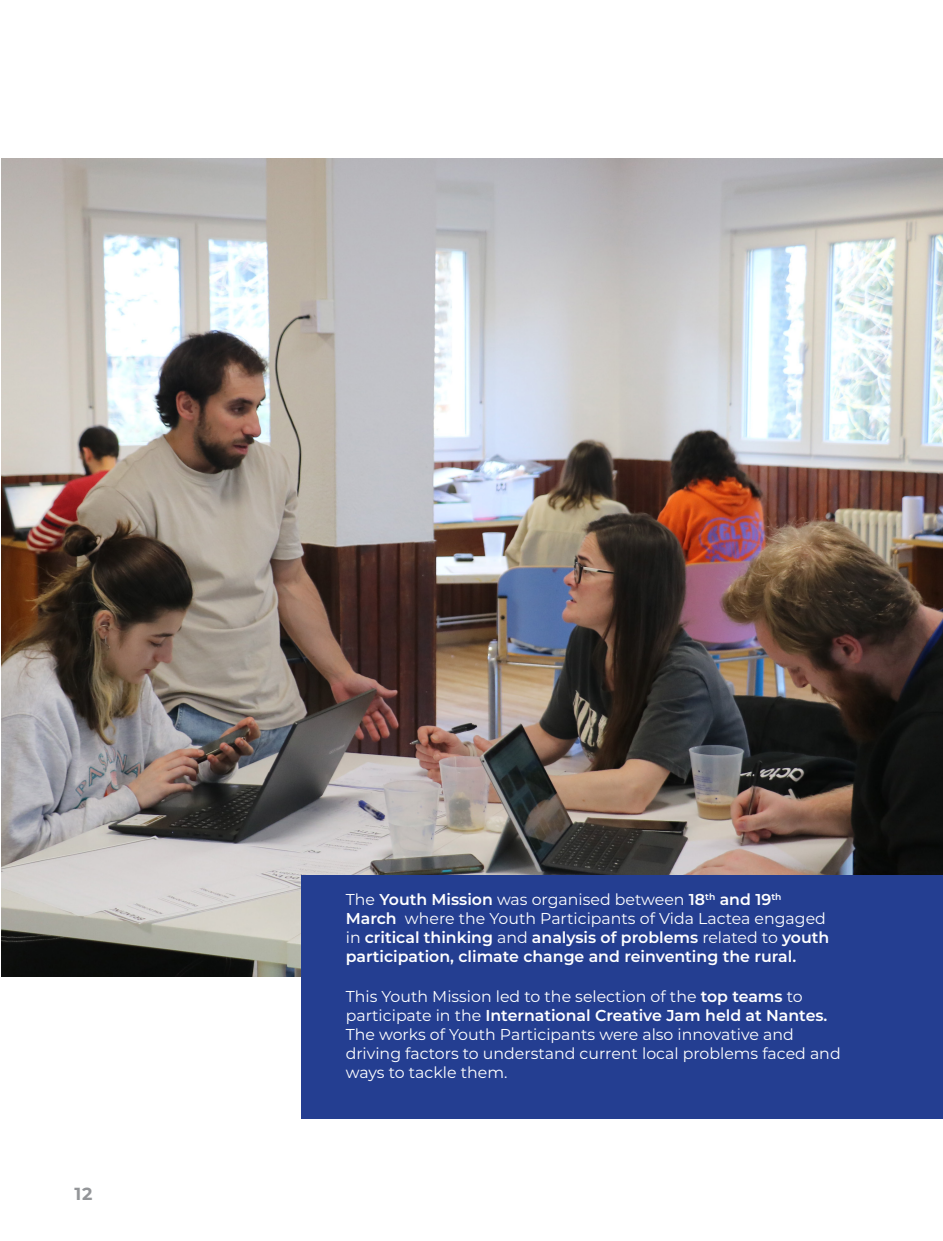
<style>
.page{position:relative;width:943px;height:1241px;background:#fff}
.page>*{position:absolute;margin:0;border:0;box-sizing:border-box;transform-origin:0 0}
.t1{font:700 17.5px "Montserrat";color:#939598}
.t2{font:15.75px/18.9px "Montserrat";color:#fff}
.t3{font:600 15.75px/18.9px "Montserrat";color:#fff}
.s1{font-weight:400}
.s2{font-weight:600}
</style>
<div class="page">
<img style="left:1px;top:159px;width:942px;height:817px">
<div style="left:301px;top:874px;width:642px;height:244px;background:#243e91"></div>
<p class="t1" style="left:74px;top:1180px;width:20px">12</p>
<p class="t3" style="left:346px;top:889px;width:485px"><span class="s1">The</span> Youth Mission <span class="s1">was organised between</span> 18<sup>th</sup> and 19<sup>th </sup>March <span class="s1">where the Youth Participants of Vida Lactea engaged in</span> critical thinking <span class="s1">and</span> analysis of problems <span class="s1">related to</span> youth participation, climate change and reinventing the rural.</p>
<p class="t2" style="left:346px;top:986px;width:496px">This Youth Mission led to the selection of the <span class="s2">top teams</span> to participate in the <span class="s2">International Creative Jam held at Nantes.<br></span>The works of Youth Participants were also innovative and driving factors to understand current local problems faced and ways to tackle them.</p>
</div>
